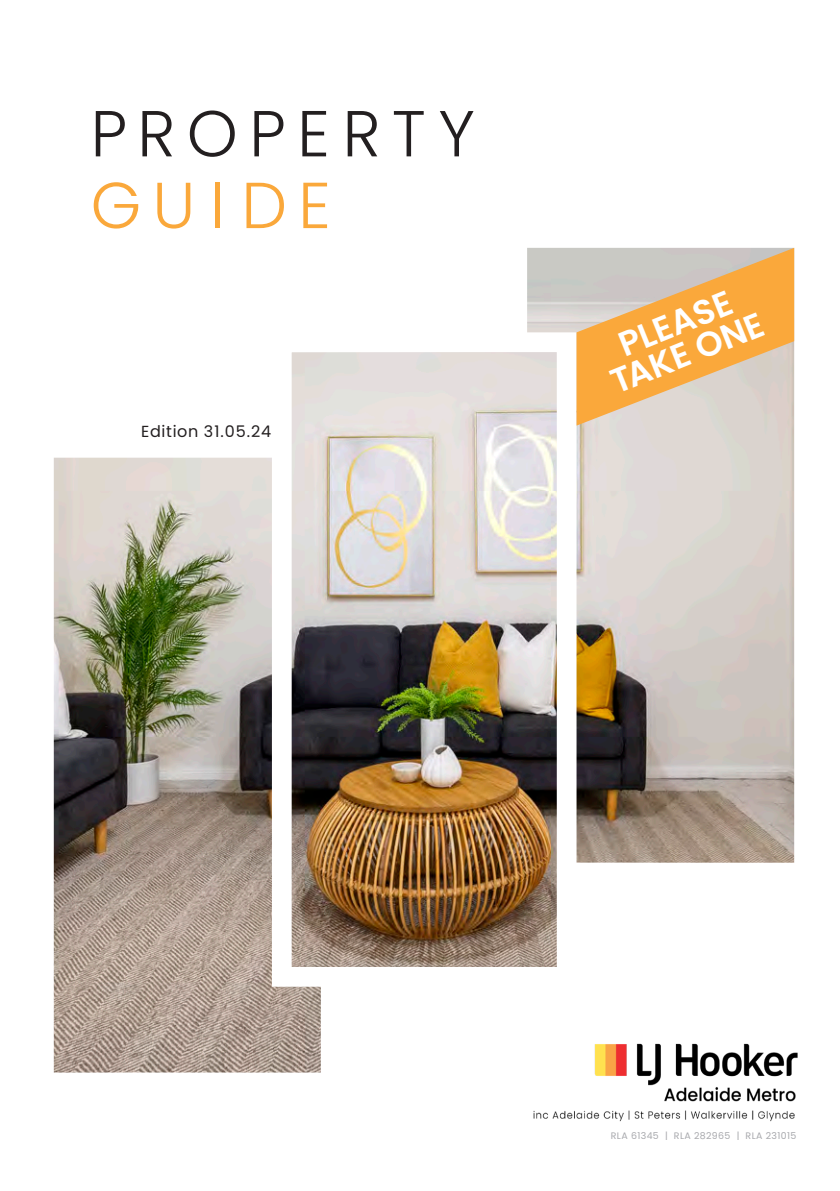
<style>
.page{position:relative;width:840px;height:1191px;background:#fff}
.page>*{position:absolute;margin:0;border:0;box-sizing:border-box;transform-origin:0 0}
.t1{font:300 64.8px/71.8px "Poppins";letter-spacing:.175em;color:#231f20}
.t2{font:600 34.6px/31.6px "Poppins";color:#fff;text-align:center}
.t3{font:16px "Poppins";letter-spacing:.04em;color:#231f20}
.t4{font:9.4px "Poppins";letter-spacing:.04em;color:#a8a9ad}
.s1{color:#faa83b}
</style>
<div class="page">
<img style="left:54px;top:248px;width:739px;height:824px">
<svg style="left:576px;top:248px;width:217px;height:177px"></svg>
<img style="left:584px;top:1033px;width:214px;height:52px">
<img style="left:648px;top:1085px;width:148px;height:17px">
<img style="left:533px;top:1110px;width:262px;height:11px">
<p class="t1" style="left:90px;top:98px;width:385px">PROPERTY<br><span class="s1">GUIDE</span></p>
<p class="t3" style="left:141px;top:422px;width:131px">Edition 31.05.24</p>
<p class="t2" style="left:594px;top:339px;width:163px;rotate:-22deg">PLEASE<br>TAKE ONE</p>
<p class="t4" style="left:610px;top:1130px;width:187px">RLA 61345 | RLA 282965 | RLA 231015</p>
</div>
